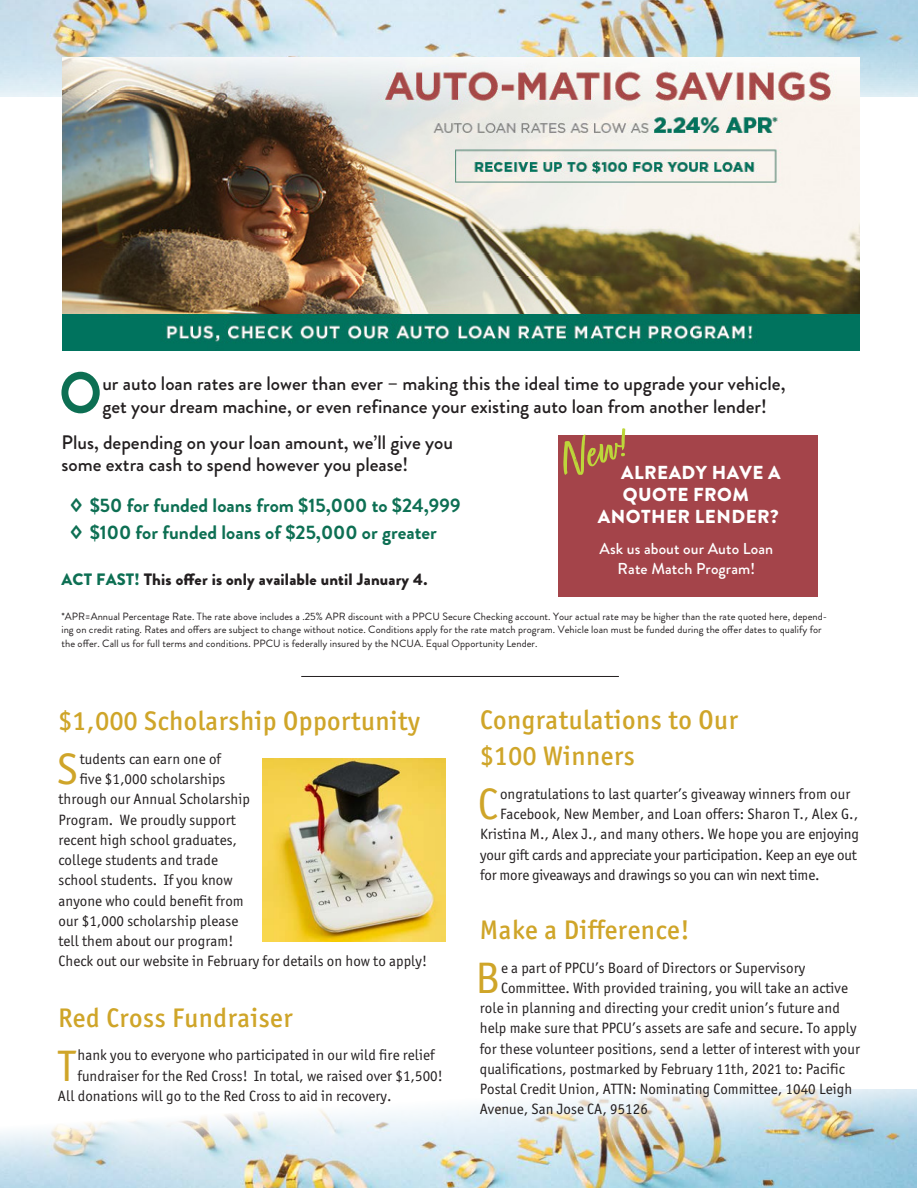
<style>
.page{position:relative;width:918px;height:1188px;background:#fff}
.page>*{position:absolute;margin:0;border:0;box-sizing:border-box;transform-origin:0 0}
.t1{font:700 57.9px "Brandon Grotesque";color:#0d6f53;scale:.92 1}
.t2{font:51px "Turbinado Pro";color:#bdd63a}
.t3{font:44.25px "Officina Sans ITC Pro";color:#cfa529}
.t4{font:500 27px/36px "Officina Sans ITC Pro";letter-spacing:.02em;color:#cfa529}
.t5{font:500 19.5px/22.5px "Brandon Grotesque";color:#231f20}
.t6{font:700 19.5px "Brandon Grotesque";color:#0d6f53}
.t7{font:900 18.75px "Brandon Grotesque";letter-spacing:.025em;color:#fff}
.t8{font:900 16.5px "Brandon Grotesque";letter-spacing:.01em;color:#231f20}
.t9{font:500 15.9px/19.8px "Brandon Grotesque";letter-spacing:.005em;color:#fff;text-align:center}
.t10{font:15px "Officina Sans ITC Pro";letter-spacing:.005em;color:#231f20}
.t11{font:10.5px/13.5px "Brandon Grotesque";letter-spacing:.005em;color:#231f20}
.s1{color:#0d6f53}
</style>
<div class="page">
<img style="left:0;top:1089px;width:917px;height:99px">
<img style="left:262px;top:759px;width:183px;height:183px">
<img style="left:0;top:0;width:918px;height:97px">
<img style="left:62px;top:57px;width:797px;height:293px">
<hr style="left:301px;top:676px;width:318px;height:1px;background:#231f20">
<div style="left:558px;top:435px;width:259px;height:161px;background:#a4444a"></div>
<p class="t1" style="left:59px;top:352px;width:48px">O</p>
<p class="t5" style="left:102px;top:373px;width:685px">ur auto loan rates are lower than ever – making this the ideal time to upgrade your vehicle, get your dream machine, or even refinance your existing auto loan from another lender!</p>
<p class="t2" style="left:552px;top:435px;width:70px;rotate:-16deg">New!</p>
<p class="t5" style="left:61px;top:431px;width:393px">Plus, depending on your loan amount, we’ll give you some extra cash to spend however you please!</p>
<p class="t7" style="left:621px;top:459px;width:161px">ALREADY HAVE A</p>
<p class="t7" style="left:623px;top:481px;width:128px">QUOTE FROM</p>
<p class="t7" style="left:598px;top:503px;width:182px">ANOTHER LENDER?</p>
<p class="t9" style="left:600px;top:539px;width:175px">Ask us about our Auto Loan<br>Rate Match Program!</p>
<p class="t6" style="left:69px;top:492px;width:393px">◊ $50 for funded loans from $15,000 to $24,999</p>
<p class="t6" style="left:69px;top:519px;width:369px">◊ $100 for funded loans of $25,000 or greater</p>
<p class="t8" style="left:61px;top:568px;width:367px"><span class="s1">ACT FAST!</span> This offer is only available until January 4.</p>
<p class="t11" style="left:61px;top:609px;width:767px">*APR=Annual Percentage Rate. The rate above includes a .25% APR discount with a PPCU Secure Checking account. Your actual rate may be higher than the rate quoted here, depend&shy;ing on credit rating. Rates and offers are subject to change without notice. Conditions apply for the rate match program. Vehicle loan must be funded during the offer dates to qualify for the offer. Call us for full terms and conditions. PPCU is federally insured by the NCUA. Equal Opportunity Lender.</p>
<p class="t4" style="left:58px;top:703px;width:363px">$1,000 Scholarship Opportunity</p>
<p class="t3" style="left:57px;top:743px;width:23px">S</p>
<p class="t10" style="left:80px;top:750px;width:143px">tudents can earn one of</p>
<p class="t10" style="left:80px;top:770px;width:147px">five $1,000 scholarships</p>
<p class="t10" style="left:58px;top:791px;width:193px">through our Annual Scholarship</p>
<p class="t10" style="left:58px;top:811px;width:179px">Program. We proudly support</p>
<p class="t10" style="left:58px;top:831px;width:180px">recent high school graduates,</p>
<p class="t10" style="left:58px;top:851px;width:161px">college students and trade</p>
<p class="t10" style="left:58px;top:872px;width:176px">school students. If you know</p>
<p class="t10" style="left:58px;top:892px;width:187px">anyone who could benefit from</p>
<p class="t10" style="left:58px;top:912px;width:182px">our $1,000 scholarship please</p>
<p class="t10" style="left:58px;top:932px;width:176px">tell them about our program!</p>
<p class="t10" style="left:58px;top:953px;width:370px">Check out our website in February for details on how to apply!</p>
<p class="t4" style="left:58px;top:999px;width:236px">Red Cross Fundraiser</p>
<p class="t3" style="left:58px;top:1040px;width:19px">T</p>
<p class="t10" style="left:78px;top:1047px;width:359px">hank you to everyone who participated in our wild fire relief</p>
<p class="t10" style="left:78px;top:1067px;width:367px">fundraiser for the Red Cross! In total, we raised over $1,500!</p>
<p class="t10" style="left:58px;top:1087px;width:335px">All donations will go to the Red Cross to aid in recovery.</p>
<p class="t4" style="left:480px;top:702px;width:259px">Congratulations to Our $100 Winners</p>
<p class="t3" style="left:478px;top:778px;width:22px">C</p>
<p class="t10" style="left:500px;top:785px;width:352px">ongratulations to last quarter’s giveaway winners from our</p>
<p class="t10" style="left:500px;top:805px;width:360px">Facebook, New Member, and Loan offers: Sharon T., Alex G.,</p>
<p class="t10" style="left:480px;top:825px;width:381px">Kristina M., Alex J., and many others. We hope you are enjoying</p>
<p class="t10" style="left:480px;top:846px;width:378px">your gift cards and appreciate your participation. Keep an eye out</p>
<p class="t10" style="left:480px;top:866px;width:341px">for more giveaways and drawings so you can win next time.</p>
<p class="t4" style="left:480px;top:911px;width:211px">Make a Difference!</p>
<p class="t3" style="left:476px;top:952px;width:26px">B</p>
<p class="t10" style="left:501px;top:959px;width:306px">e a part of PPCU’s Board of Directors or Supervisory</p>
<p class="t10" style="left:501px;top:979px;width:349px">Committee. With provided training, you will take an active</p>
<p class="t10" style="left:480px;top:999px;width:362px">role in planning and directing your credit union’s future and</p>
<p class="t10" style="left:480px;top:1019px;width:378px">help make sure that PPCU’s assets are safe and secure. To apply</p>
<p class="t10" style="left:480px;top:1040px;width:382px">for these volunteer positions, send a letter of interest with your</p>
<p class="t10" style="left:480px;top:1060px;width:366px">qualifications, postmarked by February 11th, 2021 to: Pacific</p>
<p class="t10" style="left:480px;top:1080px;width:374px">Postal Credit Union, ATTN: Nominating Committee, 1040 Leigh</p>
<p class="t10" style="left:480px;top:1100px;width:170px">Avenue, San Jose CA, 95126</p>
</div>
